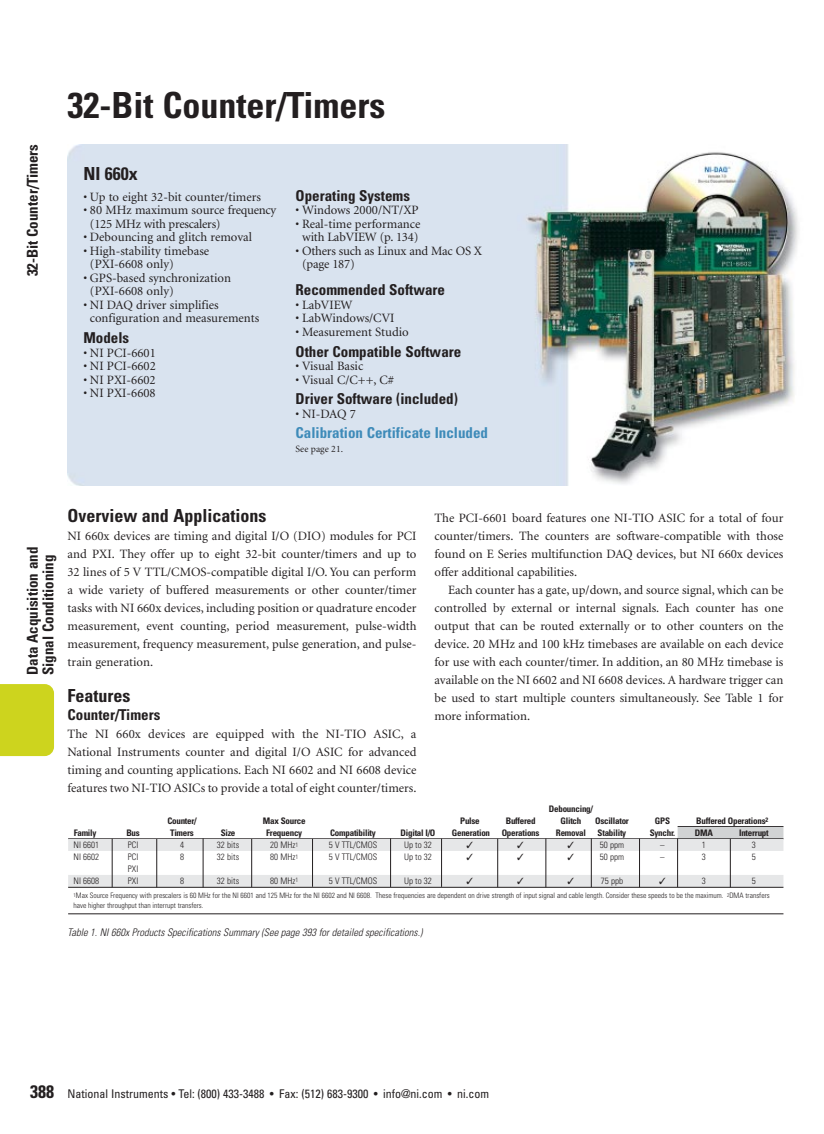
<style>
.page{position:relative;width:824px;height:1134px;background:#fff}
.page>*{position:absolute;margin:0;border:0;box-sizing:border-box;transform-origin:0 0}
.t1{font:700 condensed 36px "Univers";color:#231f20}
.t2{font:700 condensed 18px "Univers";color:#231f20}
.t3{font:700 condensed 15px/15.8px "Univers";color:#231f20}
.t4{font:700 condensed 15px "Univers";color:#3e8bb9}
.t5{font:12.75px/18px "Minion";color:#231f20;text-align:justify}
.t6{font:12.75px/13.5px "Minion";letter-spacing:-.02em;color:#231f20}
.t7{font:condensed 12px "Univers";color:#231f20}
.t8{font:italic 300 condensed 10.5px "Univers";color:#231f20}
.t9{font:9.75px "Minion";color:#231f20}
.t10{font:700 condensed 9px "Univers";letter-spacing:-.025em;color:#231f20}
.t11{font:300 condensed 9px "Univers";color:#231f20}
.t12{font:300 condensed 7.5px/9.8px "Univers";color:#231f20}
.s1{font-weight:700;font-size:18px}
</style>
<div class="page">
<img style="left:68px;top:144px;width:731px;height:342px">
<div style="left:0;top:684px;width:54px;height:72px;background:#cdd41e"></div>
<hr style="left:677px;top:826px;width:106px;height:1px;background:#231f20">
<div style="left:677px;top:827px;width:106px;height:12px;background:#d1d3d4"></div>
<hr style="left:68px;top:838px;width:715px;height:1px;background:#231f20">
<div style="left:68px;top:839px;width:715px;height:12px;background:#e6e7e8"></div>
<div style="left:68px;top:875px;width:715px;height:12px;background:#e6e7e8"></div>
<hr style="left:68px;top:887px;width:715px;height:1px;background:#231f20">
<hr style="left:68px;top:913px;width:715px;height:1px;background:#231f20">
<hr style="left:112px;top:839px;width:1px;height:48px;background:#231f20">
<hr style="left:156px;top:839px;width:1px;height:48px;background:#231f20">
<hr style="left:203px;top:838px;width:1px;height:50px;background:#231f20">
<hr style="left:251px;top:839px;width:1px;height:48px;background:#231f20">
<hr style="left:312px;top:839px;width:1px;height:48px;background:#231f20">
<hr style="left:390px;top:838px;width:1px;height:49px;background:#231f20">
<hr style="left:441px;top:839px;width:1px;height:48px;background:#231f20">
<hr style="left:497px;top:839px;width:1px;height:48px;background:#231f20">
<hr style="left:545px;top:838px;width:1px;height:49px;background:#231f20">
<hr style="left:591px;top:838px;width:1px;height:49px;background:#231f20">
<hr style="left:639px;top:839px;width:1px;height:48px;background:#231f20">
<hr style="left:677px;top:838px;width:1px;height:49px;background:#231f20">
<hr style="left:730px;top:839px;width:1px;height:48px;background:#231f20">
<p class="t3" style="left:26px;top:276px;width:134px;rotate:-90deg">32-Bit Counter/Timers</p>
<h1 class="t1" style="left:68px;top:92px;width:319px">32-Bit Counter/Timers</h1>
<h2 class="t2" style="left:83px;top:167px;width:56px">NI 660x</h2>
<p class="t5" style="left:83px;top:189px;width:179px">• Up to eight 32-bit counter/timers</p>
<p class="t6" style="left:90px;top:205px;width:188px;text-indent:-6px">• 80 MHz maximum source frequency (125 MHz with prescalers)</p>
<p class="t5" style="left:83px;top:229px;width:170px">• Debouncing and glitch removal</p>
<p class="t5" style="left:90px;top:245px;width:121px;line-height:13.5px;text-indent:-6px">• High-stability timebase (PXI-6608 only)</p>
<p class="t5" style="left:90px;top:272px;width:143px;line-height:13.5px;text-indent:-6px">• GPS-based synchronization (PXI-6608 only)</p>
<p class="t5" style="left:90px;top:299px;width:171px;line-height:13.5px;text-indent:-6px">• NI DAQ driver simplifies configuration and measurements</p>
<p class="t3" style="left:83px;top:331px;width:47px">Models</p>
<p class="t5" style="left:83px;top:345px;width:74px">• NI PCI-6601</p>
<p class="t5" style="left:83px;top:358px;width:74px">• NI PCI-6602</p>
<p class="t5" style="left:83px;top:372px;width:74px">• NI PXI-6602</p>
<p class="t5" style="left:83px;top:385px;width:74px">• NI PXI-6608</p>
<p class="t3" style="left:295px;top:189px;width:116px">Operating Systems</p>
<p class="t5" style="left:295px;top:202px;width:125px">• Windows 2000/NT/XP</p>
<p class="t5" style="left:295px;top:218px;width:126px;line-height:13.5px;text-align:center">• Real-time performance with LabVIEW (p. 134)</p>
<p class="t5" style="left:302px;top:245px;width:182px;line-height:13.5px;text-indent:-6px">• Others such as Linux and Mac OS X (page 187)</p>
<p class="t3" style="left:295px;top:284px;width:151px">Recommended Software</p>
<p class="t5" style="left:295px;top:297px;width:59px">• LabVIEW</p>
<p class="t5" style="left:295px;top:310px;width:100px">• LabWindows/CVI</p>
<p class="t5" style="left:295px;top:324px;width:115px">• Measurement Studio</p>
<p class="t3" style="left:295px;top:345px;width:167px">Other Compatible Software</p>
<p class="t5" style="left:295px;top:358px;width:69px">• Visual Basic</p>
<p class="t5" style="left:295px;top:372px;width:100px">• Visual C/C++, C#</p>
<p class="t3" style="left:295px;top:392px;width:164px">Driver Software (included)</p>
<p class="t5" style="left:295px;top:406px;width:62px">• NI-DAQ 7</p>
<p class="t4" style="left:295px;top:427px;width:194px">Calibration Certificate Included</p>
<p class="t9" style="left:295px;top:445px;width:49px">See page 21.</p>
<p class="t3" style="left:26px;top:675px;width:130px;rotate:-90deg">Data Acquisition and<br>Signal Conditioning</p>
<h2 class="t2" style="left:67px;top:509px;width:200px">Overview and Applications</h2>
<p class="t5" style="left:67px;top:528px;width:350px">NI 660x devices are timing and digital I/O (DIO) modules for PCI and PXI. They offer up to eight 32-bit counter/timers and up to 32 lines of 5 V TTL/CMOS-compatible digital I/O. You can perform a wide variety of buffered measurements or other counter/timer tasks with NI 660x devices, including position or quadrature encoder measurement, event counting, period measurement, pulse-width measurement, frequency measurement, pulse generation, and pulse&shy;train generation.</p>
<h2 class="t2" style="left:67px;top:689px;width:64px">Features</h2>
<p class="t3" style="left:67px;top:708px;width:94px">Counter/Timers</p>
<p class="t5" style="left:67px;top:726px;width:350px">The NI 660x devices are equipped with the NI-TIO ASIC, a National Instruments counter and digital I/O ASIC for advanced timing and counting applications. Each NI 6602 and NI 6608 device features two NI-TIO ASICs to provide a total of eight counter/timers.</p>
<p class="t5" style="left:434px;top:510px;width:350px">The PCI-6601 board features one NI-TIO ASIC for a total of four counter/timers. The counters are software-compatible with those found on E Series multifunction DAQ devices, but NI 660x devices offer additional capabilities.</p>
<p class="t5" style="left:434px;top:582px;width:350px;text-indent:13px">Each counter has a gate, up/down, and source signal, which can be controlled by external or internal signals. Each counter has one output that can be routed externally or to other counters on the device. 20 MHz and 100 kHz timebases are available on each device for use with each counter/timer. In addition, an 80 MHz timebase is available on the NI 6602 and NI 6608 devices. A hardware trigger can be used to start multiple counters simultaneously. See Table 1 for more information.</p>
<p class="t10" style="left:549px;top:805px;width:46px">Debouncing/</p>
<p class="t10" style="left:167px;top:817px;width:31px">Counter/</p>
<p class="t10" style="left:263px;top:817px;width:44px">Max Source</p>
<p class="t10" style="left:460px;top:817px;width:21px">Pulse</p>
<p class="t10" style="left:505px;top:817px;width:31px">Buffered</p>
<p class="t10" style="left:560px;top:817px;width:22px">Glitch</p>
<p class="t10" style="left:595px;top:817px;width:35px">Oscillator</p>
<p class="t10" style="left:655px;top:817px;width:17px">GPS</p>
<p class="t10" style="left:696px;top:817px;width:73px">Buffered Operations<sup>2</sup></p>
<p class="t10" style="left:74px;top:829px;width:24px">Family</p>
<p class="t10" style="left:126px;top:829px;width:15px">Bus</p>
<p class="t10" style="left:170px;top:829px;width:25px">Timers</p>
<p class="t10" style="left:221px;top:829px;width:16px">Size</p>
<p class="t10" style="left:266px;top:829px;width:38px">Frequency</p>
<p class="t10" style="left:330px;top:829px;width:47px">Compatibility</p>
<p class="t10" style="left:400px;top:829px;width:36px">Digital I/O</p>
<p class="t10" style="left:452px;top:829px;width:40px">Generation</p>
<p class="t10" style="left:501px;top:829px;width:39px">Operations</p>
<p class="t10" style="left:556px;top:829px;width:32px">Removal</p>
<p class="t10" style="left:597px;top:829px;width:30px">Stability</p>
<p class="t10" style="left:649px;top:829px;width:27px">Synchr.</p>
<p class="t10" style="left:695px;top:829px;width:20px">DMA</p>
<p class="t10" style="left:739px;top:829px;width:31px">Interrupt</p>
<p class="t11" style="left:73px;top:842px;width:27px">NI 6601</p>
<p class="t11" style="left:128px;top:842px;width:12px">PCI</p>
<p class="t11" style="left:180px;top:842px;width:5px">4</p>
<p class="t11" style="left:217px;top:842px;width:24px">32 bits</p>
<p class="t11" style="left:270px;top:842px;width:29px">20 MHz<sup>1</sup></p>
<p class="t11" style="left:329px;top:842px;width:50px">5 V TTL/CMOS</p>
<p class="t11" style="left:404px;top:842px;width:29px">Up to 32</p>
<p class="t11" style="left:600px;top:842px;width:26px">50 ppm</p>
<p class="t11" style="left:660px;top:842px;width:6px">–</p>
<p class="t11" style="left:702px;top:842px;width:5px">1</p>
<p class="t11" style="left:752px;top:842px;width:5px">3</p>
<p class="t11" style="left:73px;top:854px;width:27px">NI 6602</p>
<p class="t11" style="left:128px;top:854px;width:12px">PCI</p>
<p class="t11" style="left:180px;top:854px;width:5px">8</p>
<p class="t11" style="left:217px;top:854px;width:24px">32 bits</p>
<p class="t11" style="left:270px;top:854px;width:29px">80 MHz<sup>1</sup></p>
<p class="t11" style="left:329px;top:854px;width:50px">5 V TTL/CMOS</p>
<p class="t11" style="left:404px;top:854px;width:29px">Up to 32</p>
<p class="t11" style="left:600px;top:854px;width:26px">50 ppm</p>
<p class="t11" style="left:660px;top:854px;width:6px">–</p>
<p class="t11" style="left:702px;top:854px;width:5px">3</p>
<p class="t11" style="left:752px;top:854px;width:5px">5</p>
<p class="t11" style="left:128px;top:866px;width:12px">PXI</p>
<p class="t11" style="left:73px;top:877px;width:27px">NI 6608</p>
<p class="t11" style="left:128px;top:877px;width:12px">PXI</p>
<p class="t11" style="left:180px;top:877px;width:5px">8</p>
<p class="t11" style="left:217px;top:877px;width:24px">32 bits</p>
<p class="t11" style="left:270px;top:877px;width:29px">80 MHz<sup>1</sup></p>
<p class="t11" style="left:329px;top:877px;width:50px">5 V TTL/CMOS</p>
<p class="t11" style="left:404px;top:877px;width:29px">Up to 32</p>
<p class="t11" style="left:601px;top:877px;width:24px">75 ppb</p>
<p class="t11" style="left:702px;top:877px;width:5px">3</p>
<p class="t11" style="left:752px;top:877px;width:5px">5</p>
<p class="t12" style="left:73px;top:891px;width:697px"><sup>1</sup>Max Source Frequency with prescalers is 60 MHz for the NI 6601 and 125 MHz for the NI 6602 and NI 6608. These frequencies are dependent on drive strength of input signal and cable length. Consider these speeds to be the maximum. <sup>2</sup>DMA transfers have higher throughput than interrupt transfers.</p>
<p class="t8" style="left:67px;top:928px;width:356px">Table 1. NI 660x Products Specifications Summary (See page 393 for detailed specifications.)</p>
<p class="t7" style="left:30px;top:1089px;width:460px"><span class="s1">388</span> National Instruments • Tel: (800) 433-3488 • Fax: (512) 683-9300 • info@ni.com • ni.com</p>
</div>
